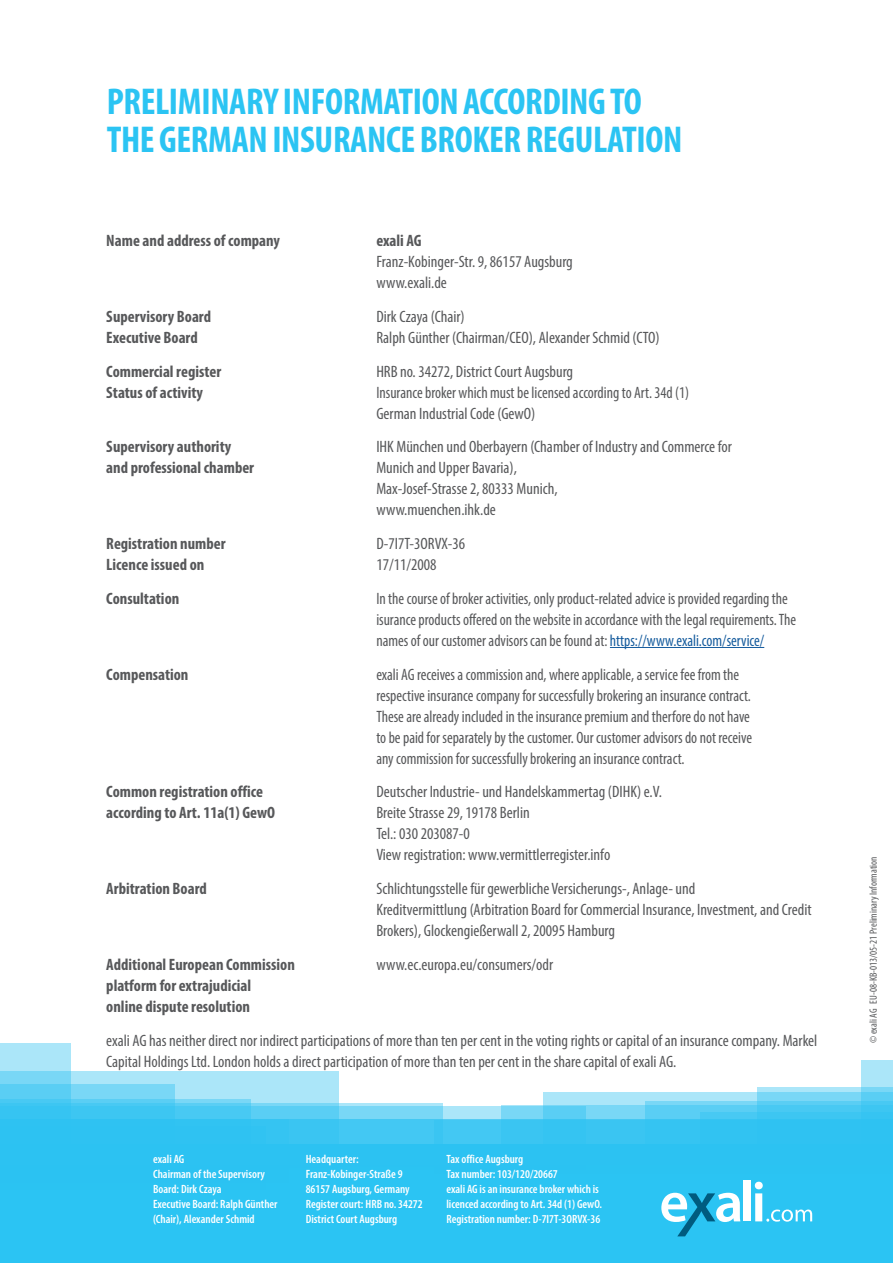
<style>
.page{position:relative;width:893px;height:1263px;background:#fff}
.page>*{position:absolute;margin:0;border:0;box-sizing:border-box;transform-origin:0 0}
.t1{font:700 condensed 37.5px/37.5px "Myriad Pro";letter-spacing:-.01em;color:#2bc4f3}
.t2{font:condensed 16.5px/21px "Myriad Pro";color:#57585a}
.t3{font:condensed 16.5px/21px "Myriad Pro";color:#57585a;scale:.95 1}
.t4{font:700 condensed 16.5px/21px "Myriad Pro";color:#57585a}
.t5{font:600 condensed 12px/15px "Myriad Pro";color:#fff}
.t6{font:condensed 10.5px "Myriad Pro";color:#57585a}
.s1{color:#175d9e}
</style>
<div class="page">
<div style="left:861px;top:1060px;width:32px;height:104px;background:#abe6f9"></div>
<svg style="left:757px;top:1087px;width:136px;height:5px"></svg>
<svg style="left:543px;top:1092px;width:350px;height:13px;background:#97e0f7"></svg>
<div style="left:501px;top:1105px;width:392px;height:78px;background:#79d7f6"></div>
<div style="left:0;top:1145px;width:893px;height:118px;background:#2bc4f3"></div>
<svg style="left:645px;top:1101px;width:248px;height:18px;background:#50cbf3"></svg>
<div style="left:0;top:1044px;width:71px;height:129px;background:#abe6f9"></div>
<div style="left:0;top:1119px;width:289px;height:64px;background:#2dc2f2"></div>
<svg style="left:339px;top:1107px;width:247px;height:12px;fill:#79d7f6"></svg>
<svg style="left:0;top:1071px;width:339px;height:48px;background:#78d7f5"></svg>
<div style="left:0;top:1119px;width:893px;height:45px;background:#2dc2f2"></div>
<svg style="left:661px;top:1193px;width:79px;height:43px"></svg>
<div style="left:744px;top:1180px;width:7px;height:41px;background:#fff"></div>
<svg style="left:755px;top:1182px;width:57px;height:40px"></svg>
<hr style="left:610px;top:647px;width:154px;height:1px;background:#175d9e">
<h1 class="t1" style="left:107px;top:82px;width:577px">PRELIMINARY INFORMATION ACCORDING TO<br>THE GERMAN INSURANCE BROKER REGULATION</h1>
<p class="t4" style="left:106px;top:230px;width:175px">Name and address of company</p>
<p class="t4" style="left:376px;top:230px;width:47px">exali AG</p>
<p class="t2" style="left:376px;top:251px;width:198px">Franz-Kobinger-Str. 9, 86157 Augsburg www.exali.de</p>
<p class="t4" style="left:106px;top:305px;width:106px">Supervisory Board</p>
<p class="t2" style="left:376px;top:306px;width:90px">Dirk Czaya (Chair)</p>
<p class="t4" style="left:106px;top:326px;width:93px">Executive Board</p>
<p class="t2" style="left:376px;top:327px;width:285px">Ralph Günther (Chairman/CEO), Alexander Schmid (CTO)</p>
<p class="t4" style="left:106px;top:360px;width:116px">Commercial register</p>
<p class="t2" style="left:376px;top:360px;width:198px">HRB no. 34272, District Court Augsburg</p>
<p class="t4" style="left:106px;top:381px;width:98px">Status of activity</p>
<p class="t3" style="left:376px;top:381px;width:331px">Insurance broker which must be licensed according to Art. 34d (1)<br>German Industrial Code (GewO)</p>
<p class="t4" style="left:106px;top:436px;width:126px">Supervisory authority</p>
<p class="t2" style="left:376px;top:436px;width:357px">IHK München und Oberbayern (Chamber of Industry and Commerce for</p>
<p class="t4" style="left:106px;top:457px;width:149px">and professional chamber</p>
<p class="t2" style="left:376px;top:457px;width:183px">Munich and Upper Bavaria),<br>Max-Josef-Strasse 2, 80333 Munich, www.muenchen.ihk.de</p>
<p class="t4" style="left:106px;top:533px;width:121px">Registration number</p>
<p class="t2" style="left:376px;top:533px;width:90px">D-7I7T-3ORVX-36</p>
<p class="t4" style="left:106px;top:554px;width:100px">Licence issued on</p>
<p class="t2" style="left:376px;top:554px;width:62px">17/11/2008</p>
<p class="t4" style="left:106px;top:587px;width:75px">Consultation</p>
<p class="t3" style="left:376px;top:588px;width:444px">In the course of broker activities, only product-related advice is provided regarding the isurance products offered on the website in accordance with the legal requirements. The names of our customer advisors can be found at: <span class="s1">https://www.exali.com/service/</span></p>
<p class="t4" style="left:106px;top:663px;width:84px">Compensation</p>
<p class="t3" style="left:376px;top:663px;width:397px">exali AG receives a commission and, where applicable, a service fee from the respective insurance company for successfully brokering an insurance contract.<br>These are already included in the insurance premium and therfore do not have to be paid for separately by the customer. Our customer advisors do not receive any commission for successfully brokering an insurance contract.</p>
<p class="t4" style="left:106px;top:781px;width:158px">Common registration office</p>
<p class="t2" style="left:376px;top:781px;width:287px">Deutscher Industrie- und Handelskammertag (DIHK) e.V.</p>
<p class="t4" style="left:106px;top:802px;width:170px">according to Art. 11a(1) GewO</p>
<p class="t2" style="left:376px;top:802px;width:235px">Breite Strasse 29, 19178 Berlin<br>Tel.: 030 203087-0<br>View registration: www.vermittlerregister.info</p>
<p class="t4" style="left:106px;top:878px;width:102px">Arbitration Board</p>
<p class="t2" style="left:376px;top:878px;width:437px">Schlichtungsstelle für gewerbliche Versicherungs-, Anlage- und<br>Kreditvermittlung (Arbitration Board for Commercial Insurance, Investment, and Credit<br>Brokers), Glockengießerwall 2, 20095 Hamburg</p>
<p class="t4" style="left:106px;top:953px;width:190px">Additional European Commission</p>
<p class="t2" style="left:376px;top:954px;width:178px">www.ec.europa.eu/consumers/odr</p>
<p class="t4" style="left:106px;top:974px;width:146px">platform for extrajudicial online dispute resolution</p>
<p class="t2" style="left:106px;top:1029px;width:713px">exali AG has neither direct nor indirect participations of more than ten per cent in the voting rights or capital of an insurance company. Markel<br>Capital Holdings Ltd. London holds a direct participation of more than ten per cent in the share capital of exali AG.</p>
<p class="t5" style="left:153px;top:1151px;width:126px">exali AG<br>Chairman of the Supervisory<br>Board: Dirk Czaya<br>Executive Board: Ralph Günther (Chair), Alexander Schmid</p>
<p class="t5" style="left:306px;top:1151px;width:119px">Headquarter:<br>Franz-Kobinger-Straße 9<br>86157 Augsburg, Germany<br>Register court: HRB no. 34272<br>District Court Augsburg</p>
<p class="t5" style="left:446px;top:1151px;width:157px">Tax office Augsburg<br>Tax number: 103/120/20667<br>exali AG is an insurance broker which is licenced according to Art. 34d (1) GewO.<br>Registration number: D-7I7T-3ORVX-36</p>
<p class="t6" style="left:867px;top:1043px;width:188px;rotate:-90deg">© exali AG EU-08-KB-013/05-21 Preliminary Information</p>
</div>
